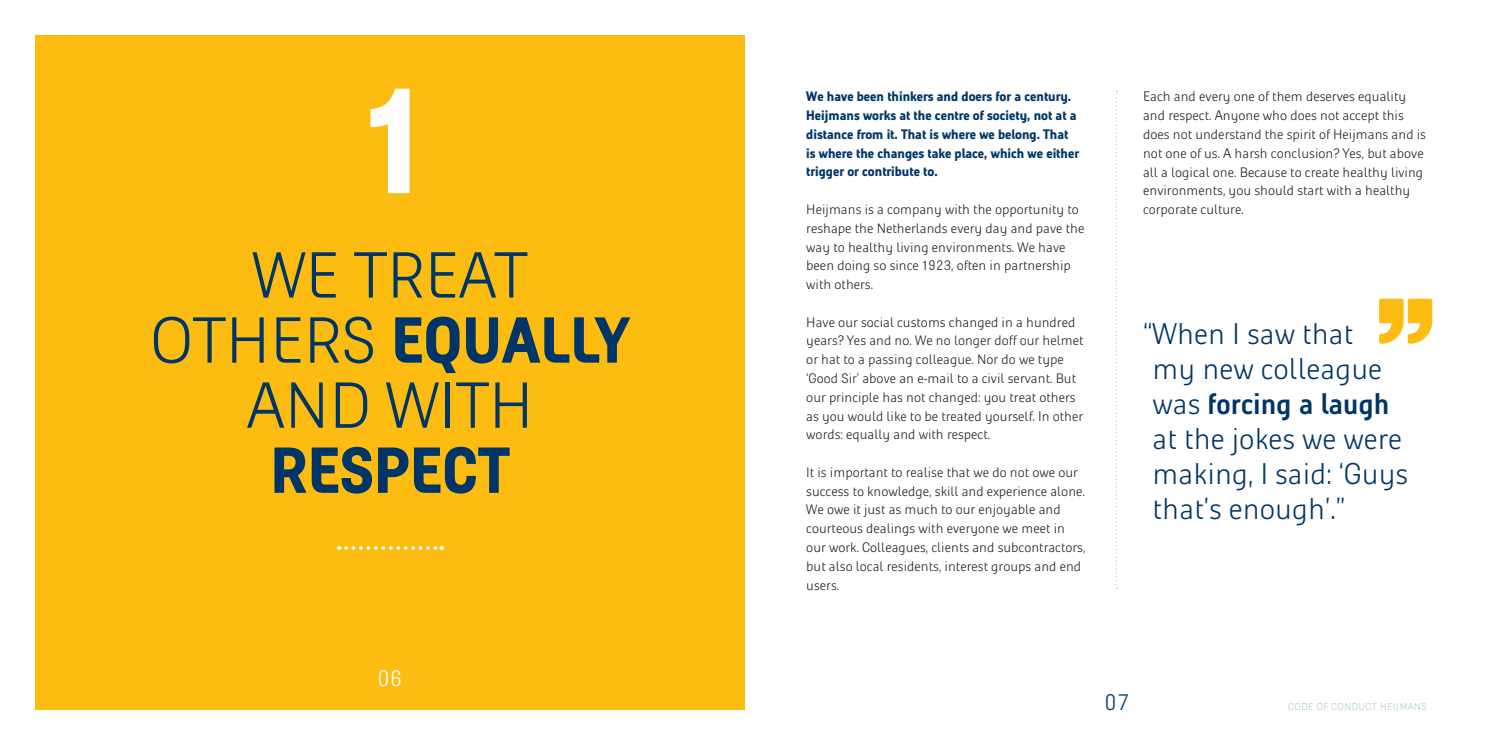
<style>
.page{position:relative;width:1489px;height:745px;background:#fff}
.page>*{position:absolute;margin:0;border:0;box-sizing:border-box;transform-origin:0 0}
.Titel_2{font:900 65px "Heijmans Con";color:#003667}
.Titel_2-2{font:300 65px "Heijmans";color:#003667}
.Titel_2-3{font:300 30px/35px "Heijmans";color:#003667}
.Titel_2-4{font:300 22.5px "Heijmans";color:#003667}
.Titel_2-5{font:300 22.5px "Heijmans";color:#fff}
.Platte_tekst{font:300 13.75px/18.8px "Heijmans";color:#231f20}
.Intro{font:900 13.75px/18.8px "Heijmans Con";color:#003667}
.Titel_2-6{font:300 10px "Heijmans";letter-spacing:.04em;color:#b0cad1}
.s1{font-family:"Heijmans";font-weight:300}
.s2{font-family:"Heijmans Con";font-weight:700}
</style>
<div class="page">
<div style="left:35px;top:35px;width:709px;height:674px;background:#fdbc12"></div>
<svg style="left:1116px;top:91px;width:1px;height:497px"></svg>
<svg style="left:370px;top:89px;width:39px;height:104px"></svg>
<svg style="left:346px;top:546px;width:96px;height:3px"></svg>
<svg style="left:1379px;top:298px;width:53px;height:45px"></svg>
<p class="Titel_2-2" style="left:252px;top:236px;width:276px">WE TREAT</p>
<p class="Titel_2" style="left:150px;top:301px;width:481px"><span class="s1">OTHERS</span> EQUALLY</p>
<p class="Titel_2-2" style="left:246px;top:366px;width:288px">AND WITH</p>
<p class="Titel_2" style="left:270px;top:431px;width:241px">RESPECT</p>
<p class="Titel_2-5" style="left:377px;top:664px;width:27px">06</p>
<p class="Intro" style="left:806px;top:87px;width:274px">We have been thinkers and doers for a century.<br>Heijmans works at the centre of society, not at a distance from it. That is where we belong. That is where the changes take place, which we either trigger or contribute to.</p>
<p class="Platte_tekst" style="left:806px;top:200px;width:280px">Heijmans is a company with the opportunity to reshape the Netherlands every day and pave the way to healthy living environments. We have been doing so since 1923, often in partnership with others.</p>
<p class="Platte_tekst" style="left:806px;top:312px;width:279px">Have our social customs changed in a hundred years? Yes and no. We no longer doff our helmet or hat to a passing colleague. Nor do we type ‘Good Sir’ above an e-mail to a civil servant. But our principle has not changed: you treat others as you would like to be treated yourself. In other words: equally and with respect.</p>
<p class="Platte_tekst" style="left:806px;top:462px;width:281px">It is important to realise that we do not owe our success to knowledge, skill and experience alone.<br>We owe it just as much to our enjoyable and courteous dealings with everyone we meet in our work. Colleagues, clients and subcontractors, but also local residents, interest groups and end users.</p>
<p class="Platte_tekst" style="left:1142px;top:87px;width:284px">Each and every one of them deserves equality and respect. Anyone who does not accept this does not understand the spirit of Heijmans and is not one of us. A harsh conclusion? Yes, but above all a logical one. Because to create healthy living environments, you should start with a healthy corporate culture.</p>
<p class="Titel_2-3" style="left:1152px;top:315px;width:257px;text-indent:-9px">“When I saw that<br>my new colleague was <span class="s2">forcing a laugh </span>at the jokes we were making, I said: ‘Guys that’s enough’.”</p>
<p class="Titel_2-4" style="left:1103px;top:688px;width:27px">07</p>
<p class="Titel_2-6" style="left:1287px;top:699px;width:140px">CODE OF CONDUCT HEIJMANS</p>
</div>
